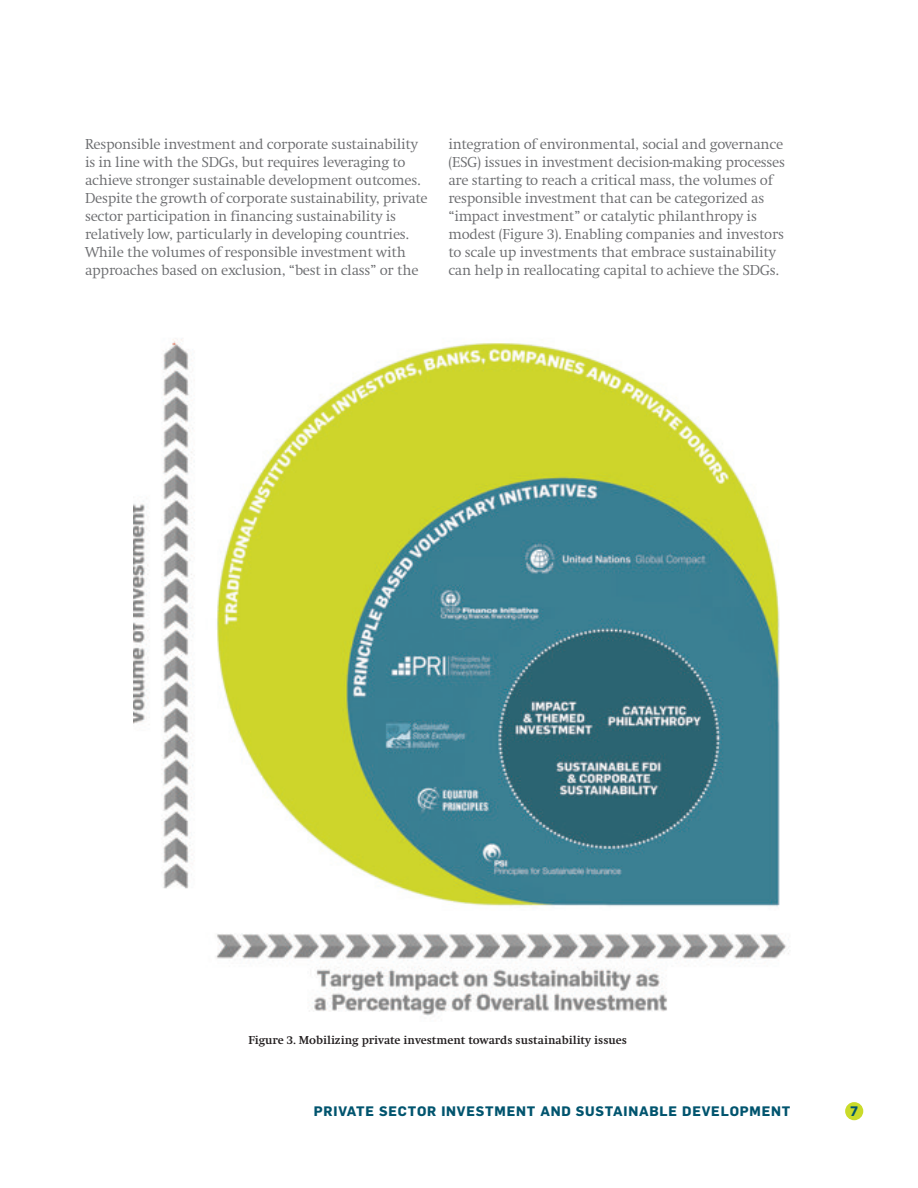
<style>
.page{position:relative;width:918px;height:1188px;background:#fff}
.page>*{position:absolute;margin:0;border:0;box-sizing:border-box;transform-origin:0 0}
.t1{font:300 15px/18px "Swift EF";letter-spacing:-.02em;color:#6c6d70}
.t2{font:700 13.5px "Flama";letter-spacing:.06em;color:#01546e}
.t3{font:700 12px "Swift EF";color:#231f20}
</style>
<div class="page">
<div style="left:845px;top:1102px;width:18px;height:18px;background:#cadb2a;border-radius:50%"></div>
<img style="left:133px;top:338px;width:656px;height:678px">
<p class="t1" style="left:85px;top:136px;width:344px">Responsible investment and corporate sustainability is in line with the SDGs, but requires leveraging to achieve stronger sustainable development outcomes.<br>Despite the growth of corporate sustainability, private sector participation in financing sustainability is relatively low, particularly in developing countries.<br>While the volumes of responsible investment with approaches based on exclusion, “best in class” or the</p>
<p class="t1" style="left:448px;top:136px;width:338px">integration of environmental, social and governance (ESG) issues in investment decision-making processes are starting to reach a critical mass, the volumes of responsible investment that can be categorized as “impact investment” or catalytic philanthropy is modest (Figure 3). Enabling companies and investors to scale up investments that embrace sustainability can help in reallocating capital to achieve the SDGs.</p>
<p class="t3" style="left:249px;top:1034px;width:380px">Figure 3. Mobilizing private investment towards sustainability issues</p>
<p class="t2" style="left:314px;top:1103px;width:478px">PRIVATE SECTOR INVESTMENT AND SUSTAINABLE DEVELOPMENT</p>
<p class="t2" style="left:850px;top:1103px;width:9px">7</p>
</div>
